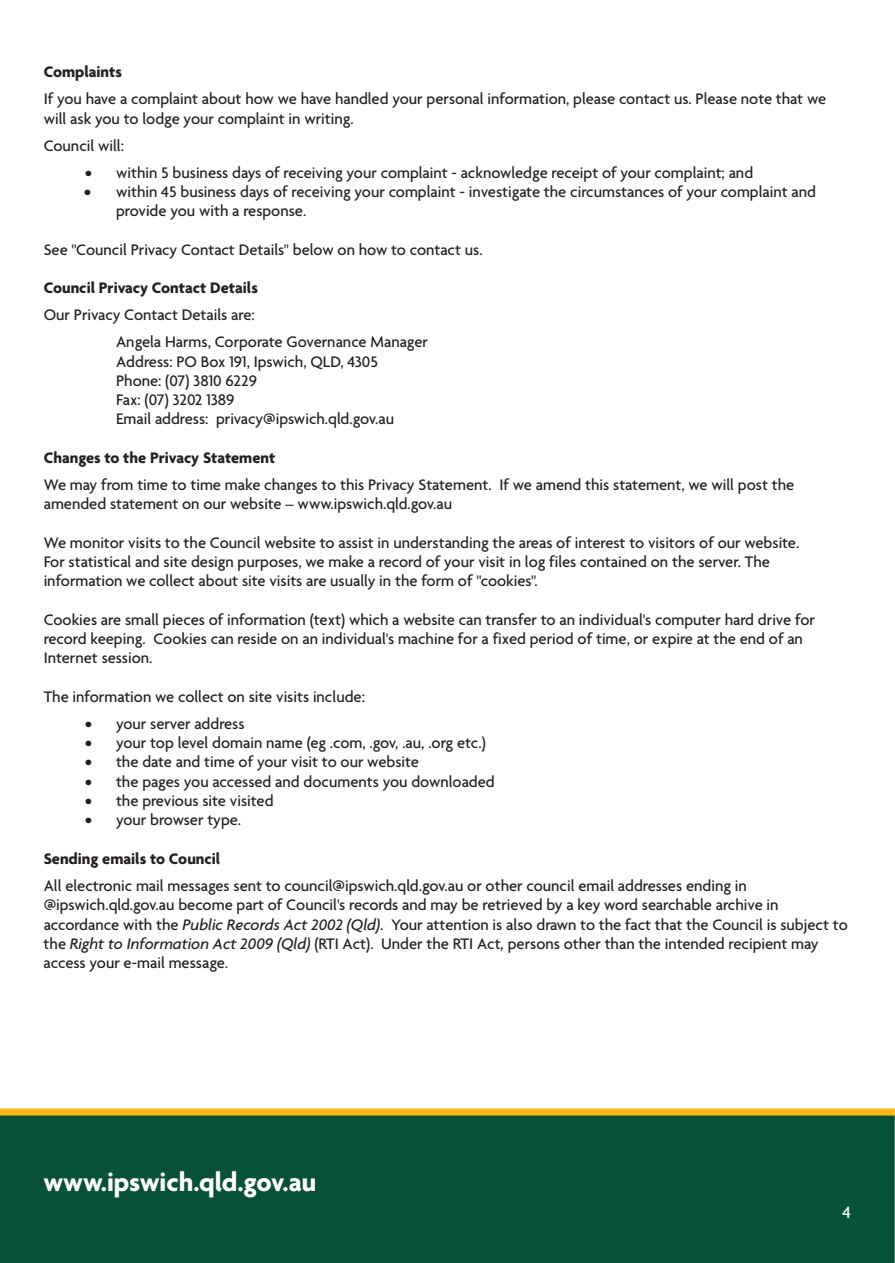
<style>
.page{position:relative;width:895px;height:1263px;background:#fff}
.page>*{position:absolute;margin:0;border:0;box-sizing:border-box;transform-origin:0 0}
.t1{font:700 27.75px "Agenda";color:#fff}
.t2{font:500 18px "Agenda";color:#fff}
.t3{font:500 16.5px/19.2px "Agenda";color:#231f20}
.t4{font:700 16.5px "Agenda";color:#231f20}
.s1{font-weight:700}
.s2{font-style:italic}
</style>
<div class="page">
<div style="left:0;top:1115px;width:894px;height:148px;background:#075137"></div>
<div style="left:0;top:1109px;width:894px;height:6px;background:#fcb814"></div>
<p class="t4" style="left:44px;top:66px;width:80px">Complaints</p>
<p class="t3" style="left:44px;top:91px;width:783px">If you have a complaint about how we have handled your personal information, please contact us. Please note that we will ask you to lodge your complaint in writing.</p>
<p class="t3" style="left:44px;top:137px;width:82px">Council will:</p>
<p class="t3" style="left:85px;top:164px;width:669px"><span class="s1">•</span> within 5 business days of receiving your complaint - acknowledge receipt of your complaint; and</p>
<p class="t3" style="left:116px;top:184px;width:701px;text-indent:-32px"><span class="s1">•</span> within 45 business days of receiving your complaint - investigate the circumstances of your complaint and provide you with a response.</p>
<p class="t3" style="left:44px;top:242px;width:440px">See "Council Privacy Contact Details" below on how to contact us.</p>
<p class="t4" style="left:44px;top:282px;width:216px">Council Privacy Contact Details</p>
<p class="t3" style="left:116px;top:303px;width:313px;line-height:27px;text-indent:-72px">Our Privacy Contact Details are:<br>Angela Harms, Corporate Governance Manager</p>
<p class="t3" style="left:116px;top:353px;width:279px">Address: PO Box 191, Ipswich, QLD, 4305<br>Phone: (07) 3810 6229<br>Fax: (07) 3202 1389<br>Email address: privacy@ipswich.qld.gov.au</p>
<p class="t4" style="left:44px;top:451px;width:233px">Changes to the Privacy Statement</p>
<p class="t3" style="left:44px;top:477px;width:751px">We may from time to time make changes to this Privacy Statement. If we amend this statement, we will post the amended statement on our website – www.ipswich.qld.gov.au</p>
<p class="t3" style="left:44px;top:534px;width:756px">We monitor visits to the Council website to assist in understanding the areas of interest to visitors of our website.<br>For statistical and site design purposes, we make a record of your visit in log files contained on the server. The information we collect about site visits are usually in the form of "cookies".</p>
<p class="t3" style="left:44px;top:611px;width:772px">Cookies are small pieces of information (text) which a website can transfer to an individual's computer hard drive for record keeping. Cookies can reside on an individual's machine for a fixed period of time, or expire at the end of an<br>Internet session.</p>
<p class="t3" style="left:44px;top:688px;width:322px">The information we collect on site visits include:</p>
<p class="t3" style="left:85px;top:715px;width:161px"><span class="s1">•</span> your server address</p>
<p class="t3" style="left:85px;top:735px;width:402px"><span class="s1">•</span> your top level domain name (eg .com, .gov, .au, .org etc.)</p>
<p class="t3" style="left:85px;top:754px;width:335px"><span class="s1">•</span> the date and time of your visit to our website</p>
<p class="t3" style="left:85px;top:774px;width:411px"><span class="s1">•</span> the pages you accessed and documents you downloaded</p>
<p class="t3" style="left:85px;top:793px;width:190px"><span class="s1">•</span> the previous site visited</p>
<p class="t3" style="left:85px;top:812px;width:157px"><span class="s1">•</span> your browser type.</p>
<p class="t4" style="left:44px;top:852px;width:178px">Sending emails to Council</p>
<p class="t3" style="left:44px;top:878px;width:805px">All electronic mail messages sent to council@ipswich.qld.gov.au or other council email addresses ending in @ipswich.qld.gov.au become part of Council's records and may be retrieved by a key word searchable archive in accordance with the <span class="s2">Public Records Act 2002 (Qld)</span>. Your attention is also drawn to the fact that the Council is subject to the <span class="s2">Right to Information Act 2009 (Qld)</span> (RTI Act). Under the RTI Act<span class="s2">,</span> persons other than the intended recipient may access your e-mail message.</p>
<h1 class="t1" style="left:43px;top:1171px;width:274px">www.ipswich.qld.gov.au</h1>
<p class="t2" style="left:842px;top:1205px;width:10px">4</p>
</div>
